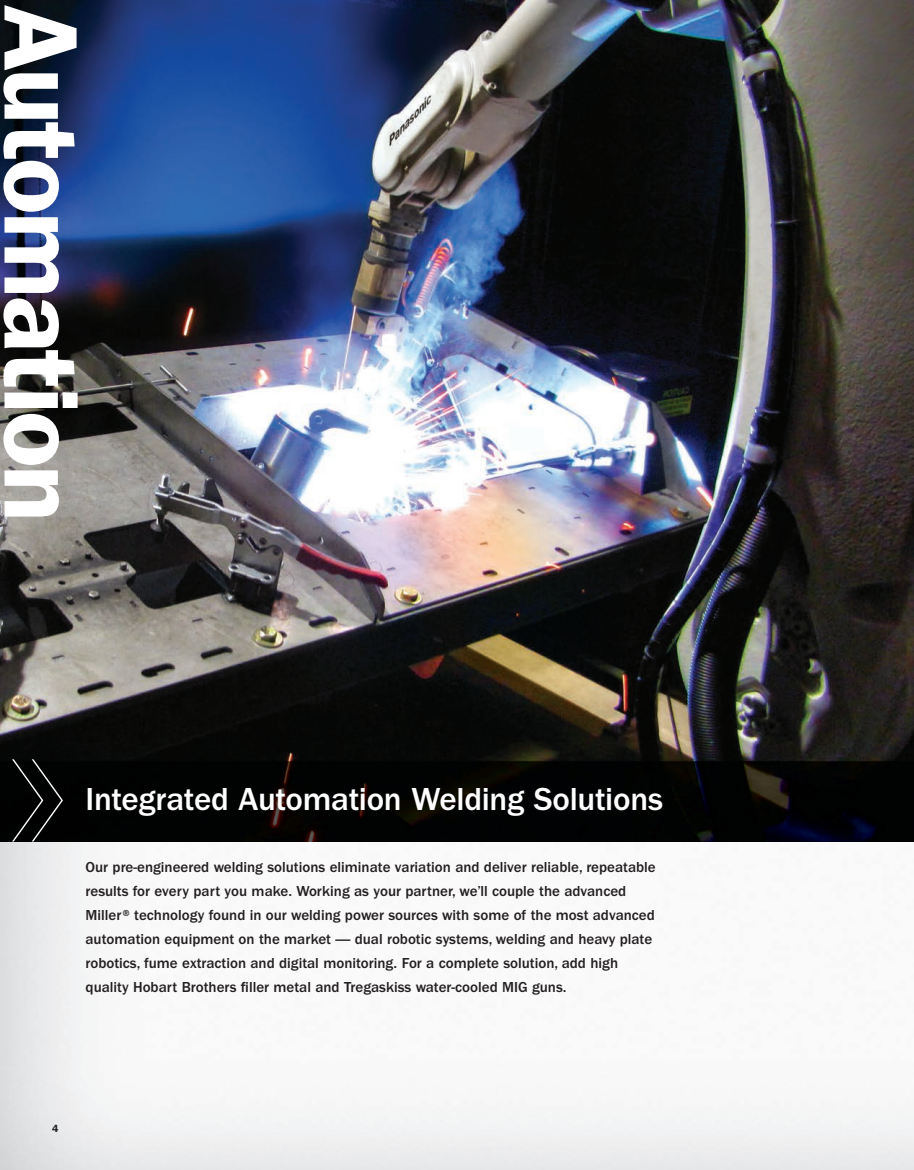
<style>
.page{position:relative;width:914px;height:1170px;background:#fff}
.page>*{position:absolute;margin:0;border:0;box-sizing:border-box;transform-origin:0 0}
.t1{font:600 105px "ITC Franklin Gothic Std";letter-spacing:-.025em;color:#fff}
.t2{font:500 33px "ITC Franklin Gothic Std";letter-spacing:-.01em;color:#fff}
.t3{font:500 15px/24px "ITC Franklin Gothic Std";color:#231f20}
.t4{font:600 10.5px "ITC Franklin Gothic Std";color:#231f20}
</style>
<div class="page">
<img style="left:0;top:841px;width:914px;height:329px">
<img style="left:0;top:0;width:914px;height:841px">
<svg style="left:12px;top:759px;width:51px;height:83px;background:#121213"></svg>
<h1 class="t1" style="left:103px;top:4px;width:519px;rotate:90deg">Automation</h1>
<h2 class="t2" style="left:86px;top:781px;width:579px">Integrated Automation Welding Solutions</h2>
<p class="t3" style="left:86px;top:856px;width:571px">Our pre-engineered welding solutions eliminate variation and deliver reliable, repeatable results for every part you make. Working as your partner, we’ll couple the advanced Miller® technology found in our welding power sources with some of the most advanced automation equipment on the market — dual robotic systems, welding and heavy plate robotics, fume extraction and digital monitoring. For a complete solution, add high quality Hobart Brothers filler metal and Tregaskiss water-cooled MIG guns.</p>
<p class="t4" style="left:52px;top:1122px;width:8px">4</p>
</div>
